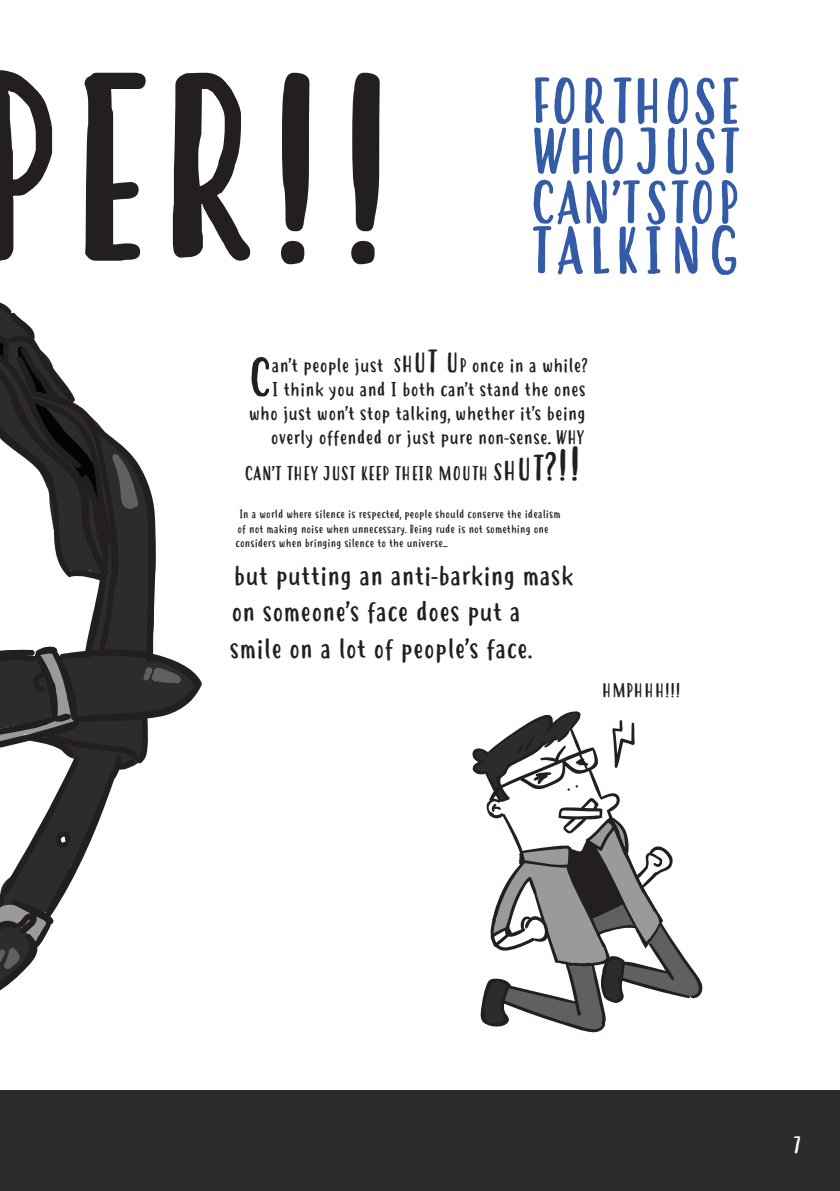
<style>
.page{position:relative;width:840px;height:1191px;background:#fff}
.page>*{position:absolute;margin:0;border:0;box-sizing:border-box;transform-origin:0 0}
.t1{font:260px "Hastoler";color:#231f20}
.t2{font:66px "Hastoler";letter-spacing:.06em;color:#335ba8}
.t3{font:64px/50px "Hastoler";color:#335ba8}
.t4{font:60px "Hastoler";color:#335ba8}
.t5{font:54px "Hastoler";color:#231f20}
.t6{font:28px/36px "Hastoler";color:#231f20}
.t7{font:24px "Hastoler";color:#fff}
.t8{font:20px/24px "Hastoler";color:#231f20;text-align:right}
.t9{font:12px/14.4px "Hastoler";color:#231f20}
.s1{font-size:24px}
.s2{font-size:28px}
.s3{font-size:32px}
.s4{font-size:36px}
.s5{font-size:40px}
.s6{font-size:44px}
.s7{font-size:48px}
</style>
<div class="page">
<div style="left:0;top:1090px;width:839px;height:101px;background:#2b2c2b"></div>
<svg style="left:0;top:302px;width:202px;height:463px"></svg>
<svg style="left:0;top:755px;width:136px;height:236px"></svg>
<svg style="left:143px;top:666px;width:40px;height:18px"></svg>
<svg style="left:112px;top:452px;width:27px;height:59px;background:#484847"></svg>
<svg style="left:473px;top:712px;width:228px;height:318px"></svg>
<h1 class="t1" style="left:-37px;top:26px;width:440px">PER!!</h1>
<p class="t3" style="left:529px;top:77px;width:211px">FOR THOSE<br>WHO JUST</p>
<p class="t4" style="left:529px;top:170px;width:211px">CAN’T STOP</p>
<p class="t2" style="left:529px;top:214px;width:211px">TALKING</p>
<p class="t8" style="left:249px;top:353px;width:340px">an’t people just S<span class="s1">H</span><span class="s2">U</span><span class="s3">T</span> <span class="s2">U</span>P once in a while?<br>I think you and I both can’t stand the ones who just won’t stop talking, whether it’s being overly offended or just pure non-sense. WHY</p>
<p class="t8" style="left:244px;top:461px;width:338px">CAN’T THEY JUST KEEP THEIR MOUTH <span class="s1">S</span><span class="s2">H</span><span class="s3">U</span><span class="s4">T</span><span class="s5">?</span><span class="s6">!</span><span class="s7">!</span></p>
<p class="t9" style="left:235px;top:507px;width:326px;text-indent:4px">In a world where silence is respected, people should conserve the idealism of not making noise when unnecessary. Being rude is not something one considers when bringing silence to the universe...</p>
<p class="t6" style="left:233px;top:558px;width:341px">but putting an anti-barking mask</p>
<p class="t6" style="left:229px;top:594px;width:303px">on someone’s face does put a smile on a lot of people’s face.</p>
<p class="t5" style="left:248px;top:348px;width:25px">C</p>
<p class="t8" style="left:601px;top:678px;width:80px">HMPHHH!!!</p>
<p class="t7" style="left:792px;top:1131px;width:9px">7</p>
</div>
